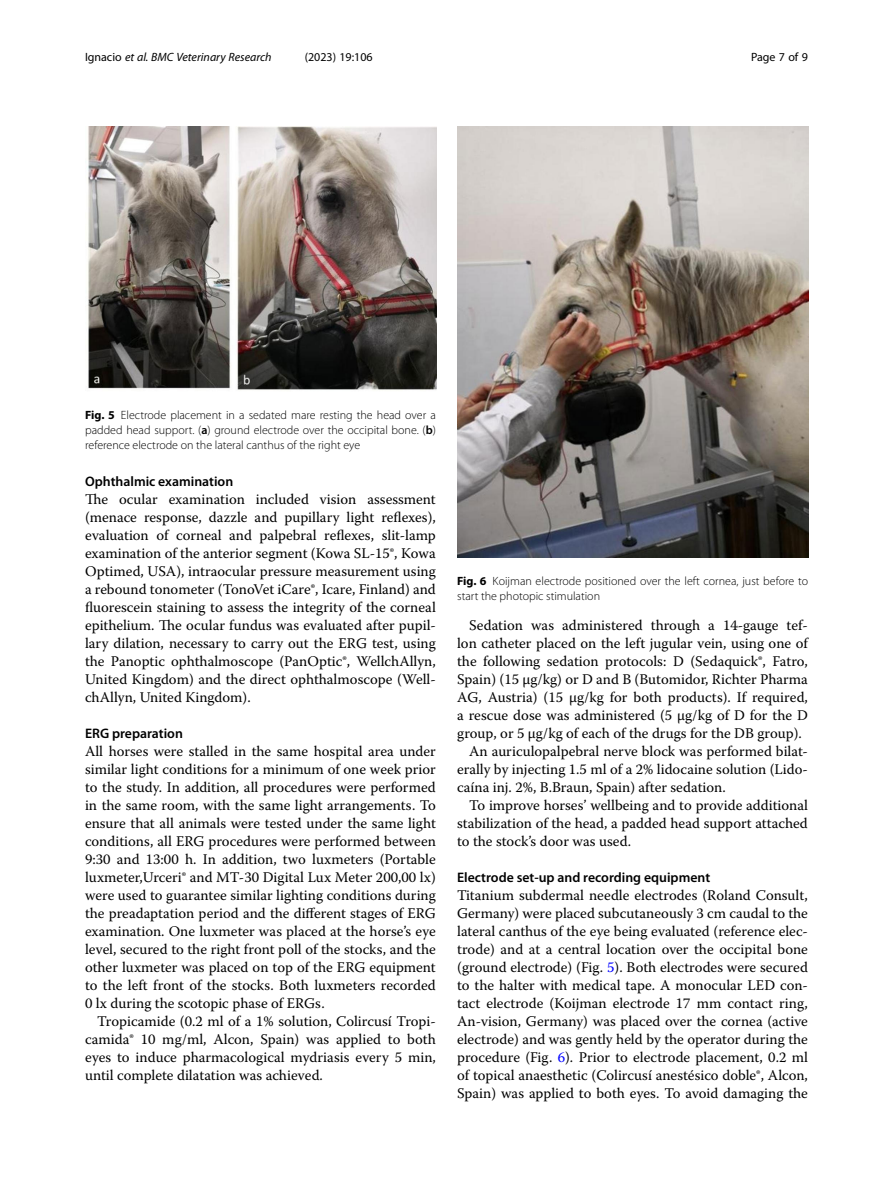
<style>
.page{position:relative;width:893px;height:1191px;background:#fff}
.page>*{position:absolute;margin:0;border:0;box-sizing:border-box;transform-origin:0 0}
.Body_Text{font:14.7px/18px "Warnock Pro";color:#000;text-align:justify}
.Body_Text_Indent{font:14.7px/18px "Warnock Pro";color:#000;text-align:justify}
.Head_2{font:600 13.8px "Myriad Pro";color:#000}
.Figure_Caption{font:300 12px/15px "Myriad Pro";color:#000}
.t1{font:italic 12px "Myriad Pro";color:#000}
.t2{font:12px "Myriad Pro";color:#000}
.s1{font-style:normal}
.s2{font-weight:700}
.s3{font-weight:600}
.s4{color:#00f}
</style>
<div class="page">
<img style="left:457px;top:126px;width:351px;height:432px">
<img style="left:88px;top:126px;width:348px;height:264px">
<p class="t1" style="left:85px;top:50px;width:188px"><span class="s1">Ignacio</span> et al. BMC Veterinary Research</p>
<p class="t2" style="left:305px;top:50px;width:70px">(2023) 19:106</p>
<p class="t2" style="left:751px;top:50px;width:58px">Page 7 of 9</p>
<p class="Figure_Caption" style="left:85px;top:407px;width:352px;text-align:justify"><span class="s2">Fig. 5</span> Electrode placement in a sedated mare resting the head over a padded head support. (<span class="s3">a</span>) ground electrode over the occipital bone. (<span class="s3">b</span>) reference electrode on the lateral canthus of the right eye</p>
<p class="Head_2" style="left:85px;top:473px;width:150px">Ophthalmic examination</p>
<p class="Body_Text" style="left:85px;top:490px;width:352px">The ocular examination included vision assessment (menace response, dazzle and pupillary light reflexes), evaluation of corneal and palpebral reflexes, slit-lamp examination of the anterior segment (Kowa SL-15®, Kowa Optimed, USA), intraocular pressure measurement using a rebound tonometer (TonoVet iCare®, Icare, Finland) and fluorescein staining to assess the integrity of the corneal epithelium. The ocular fundus was evaluated after pupil&shy;lary dilation, necessary to carry out the ERG test, using the Panoptic ophthalmoscope (PanOptic®, WellchAllyn, United Kingdom) and the direct ophthalmoscope (Well&shy;chAllyn, United Kingdom).</p>
<p class="Head_2" style="left:85px;top:725px;width:99px">ERG preparation</p>
<p class="Body_Text" style="left:85px;top:742px;width:352px">All horses were stalled in the same hospital area under similar light conditions for a minimum of one week prior to the study. In addition, all procedures were performed in the same room, with the same light arrangements. To ensure that all animals were tested under the same light conditions, all ERG procedures were performed between 9:30 and 13:00 h. In addition, two luxmeters (Portable luxmeter,Urceri® and MT-30 Digital Lux Meter 200,00 lx) were used to guarantee similar lighting conditions during the preadaptation period and the different stages of ERG examination. One luxmeter was placed at the horse’s eye level, secured to the right front poll of the stocks, and the other luxmeter was placed on top of the ERG equipment to the left front of the stocks. Both luxmeters recorded 0 lx during the scotopic phase of ERGs.</p>
<p class="Body_Text_Indent" style="left:85px;top:1012px;width:352px;text-indent:12px">Tropicamide (0.2 ml of a 1% solution, Colircusí Tropi&shy;camida® 10 mg/ml, Alcon, Spain) was applied to both eyes to induce pharmacological mydriasis every 5 min, until complete dilatation was achieved.</p>
<p class="Figure_Caption" style="left:457px;top:573px;width:352px"><span class="s2">Fig. 6</span> Koijman electrode positioned over the left cornea, just before to start the photopic stimulation</p>
<p class="Body_Text_Indent" style="left:457px;top:616px;width:352px;text-indent:12px">Sedation was administered through a 14-gauge tef&shy;lon catheter placed on the left jugular vein, using one of the following sedation protocols: D (Sedaquick®, Fatro, Spain) (15 µg/kg) or D and B (Butomidor, Richter Pharma AG, Austria) (15 µg/kg for both products). If required, a rescue dose was administered (5 µg/kg of D for the D group, or 5 µg/kg of each of the drugs for the DB group).</p>
<p class="Body_Text_Indent" style="left:457px;top:742px;width:352px;text-indent:12px">An auriculopalpebral nerve block was performed bilat&shy;erally by injecting 1.5 ml of a 2% lidocaine solution (Lido&shy;caína inj. 2%, B.Braun, Spain) after sedation.</p>
<p class="Body_Text_Indent" style="left:457px;top:796px;width:352px;text-indent:12px">To improve horses’ wellbeing and to provide additional stabilization of the head, a padded head support attached to the stock’s door was used.</p>
<p class="Head_2" style="left:457px;top:869px;width:255px">Electrode set-up and recording equipment</p>
<p class="Body_Text" style="left:457px;top:886px;width:352px">Titanium subdermal needle electrodes (Roland Consult, Germany) were placed subcutaneously 3 cm caudal to the lateral canthus of the eye being evaluated (reference elec&shy;trode) and at a central location over the occipital bone (ground electrode) (Fig. <span class="s4">5</span>). Both electrodes were secured to the halter with medical tape. A monocular LED con&shy;tact electrode (Koijman electrode 17 mm contact ring, An-vision, Germany) was placed over the cornea (active electrode) and was gently held by the operator during the procedure (Fig. <span class="s4">6</span>). Prior to electrode placement, 0.2 ml of topical anaesthetic (Colircusí anestésico doble®, Alcon, Spain) was applied to both eyes. To avoid damaging the</p>
</div>
